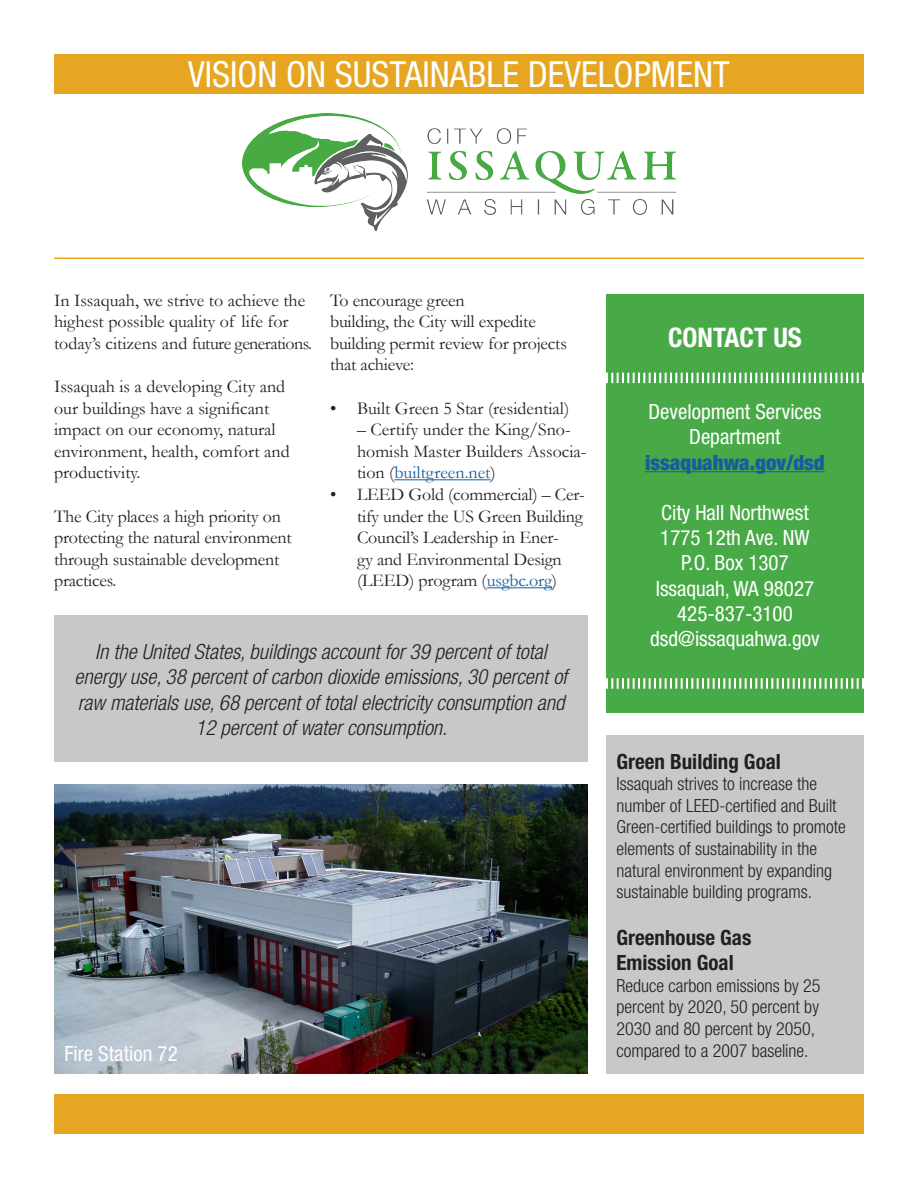
<style>
.page{position:relative;width:918px;height:1188px;background:#fff}
.page>*{position:absolute;margin:0;border:0;box-sizing:border-box;transform-origin:0 0}
.t1{font:condensed 36px "Helvetica Neue LT Std";color:#fff}
.t2{font:700 condensed 27px "Helvetica Neue";color:#fff}
.t3{font:italic 300 condensed 21px/25.2px "Helvetica Neue";color:#231f20}
.t4{font:condensed 21px "Helvetica Neue LT Std";color:#fff}
.t5{font:700 condensed 21px "Helvetica Neue";color:#231f20}
.t6{font:900 condensed 21px "Helvetica Neue LT Std";color:#175d9e}
.t7{font:18px/21.6px "Garamond";letter-spacing:-.01em;color:#231f20}
.t8{font:300 condensed 18px/21.6px "Helvetica Neue";color:#231f20}
.s1{color:#175d9e}
</style>
<div class="page">
<div style="left:54px;top:54px;width:810px;height:40px;background:#e6a621"></div>
<img style="left:243px;top:114px;width:432px;height:116px">
<hr style="left:54px;top:258px;width:810px;height:1px;background:#e6a621">
<hr style="left:394px;top:479px;width:97px;height:1px;background:#175d9e">
<hr style="left:487px;top:587px;width:65px;height:1px;background:#175d9e">
<div style="left:54px;top:1094px;width:810px;height:40px;background:#e6a621"></div>
<img style="left:54px;top:785px;width:534px;height:289px">
<div style="left:606px;top:294px;width:258px;height:419px;background:#48aa47"></div>
<hr style="left:645px;top:471px;width:180px;height:1px;background:#175d9e">
<svg style="left:606px;top:373px;width:258px;height:10px"></svg>
<svg style="left:606px;top:678px;width:258px;height:11px"></svg>
<div style="left:54px;top:616px;width:534px;height:146px;background:#c7c8ca"></div>
<div style="left:606px;top:735px;width:258px;height:339px;background:#c7c8ca"></div>
<p class="t1" style="left:188px;top:53px;width:543px">VISION ON SUSTAINABLE DEVELOPMENT</p>
<p class="t7" style="left:54px;top:289px;width:260px">In Issaquah, we strive to achieve the highest possible quality of life for today’s citizens and future generations.</p>
<p class="t7" style="left:54px;top:375px;width:237px">Issaquah is a developing City and our buildings have a significant impact on our economy, natural environment, health, comfort and productivity.</p>
<p class="t7" style="left:54px;top:505px;width:239px">The City places a high priority on protecting the natural environment through sustainable development practices.</p>
<p class="t7" style="left:330px;top:289px;width:136px">To encourage green</p>
<p class="t7" style="left:330px;top:310px;width:207px">building, the City will expedite</p>
<p class="t7" style="left:330px;top:332px;width:238px">building permit review for projects that achieve:</p>
<p class="t7" style="left:330px;top:397px;width:241px">• Built Green 5 Star (residential)</p>
<p class="t7" style="left:357px;top:418px;width:231px">– Certify under the King/Sno&shy;homish Master Builders Associa&shy;tion (<span class="s1">builtgreen.net</span>)</p>
<p class="t7" style="left:357px;top:483px;width:229px;text-indent:-27px">• LEED Gold (commercial) – Cer&shy;tify under the US Green Building<br>Council’s Leadership in Ener-<br>gy and Environmental Design (LEED) program (<span class="s1">usgbc.org</span>)</p>
<p class="t3" style="left:95px;top:639px;width:453px">In the United States, buildings account for 39 percent of total</p>
<p class="t3" style="left:75px;top:664px;width:494px">energy use, 38 percent of carbon dioxide emissions, 30 percent of raw materials use, 68 percent of total electricity consumption and</p>
<p class="t3" style="left:195px;top:715px;width:253px">12 percent of water consumption.</p>
<p class="t2" style="left:668px;top:321px;width:135px">CONTACT US</p>
<p class="t4" style="left:649px;top:400px;width:174px">Development Services</p>
<p class="t4" style="left:689px;top:425px;width:93px">Department</p>
<p class="t6" style="left:645px;top:449px;width:181px">issaquahwa.gov/dsd</p>
<p class="t4" style="left:661px;top:500px;width:149px">City Hall Northwest</p>
<p class="t4" style="left:660px;top:526px;width:151px">1775 12th Ave. NW</p>
<p class="t4" style="left:681px;top:551px;width:109px">P.O. Box 1307</p>
<p class="t4" style="left:656px;top:576px;width:160px">Issaquah, WA 98027</p>
<p class="t4" style="left:677px;top:601px;width:117px">425-837-3100</p>
<p class="t4" style="left:650px;top:626px;width:171px">dsd@issaquahwa.gov</p>
<p class="t5" style="left:616px;top:748px;width:166px">Green Building Goal</p>
<p class="t8" style="left:616px;top:773px;width:231px">Issaquah strives to increase the number of LEED-certified and Built Green-certified buildings to promote elements of sustainability in the natural environment by expanding sustainable building programs.</p>
<p class="t5" style="left:616px;top:925px;width:136px">Greenhouse Gas</p>
<p class="t5" style="left:616px;top:950px;width:119px">Emission Goal</p>
<p class="t8" style="left:616px;top:974px;width:205px">Reduce carbon emissions by 25</p>
<p class="t8" style="left:616px;top:996px;width:204px">percent by 2020, 50 percent by<br>2030 and 80 percent by 2050,</p>
<p class="t4" style="left:64px;top:1041px;width:115px">Fire Station 72</p>
<p class="t8" style="left:616px;top:1039px;width:194px">compared to a 2007 baseline.</p>
</div>
